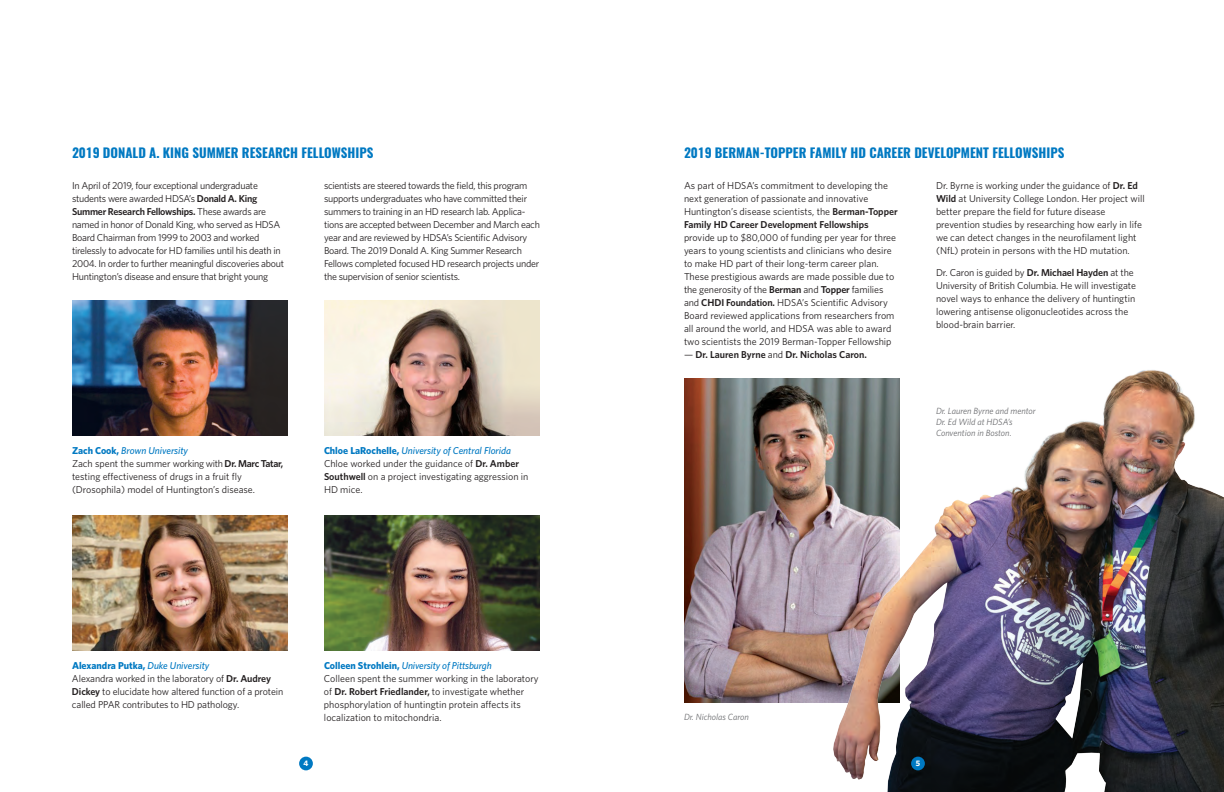
<style>
.page{position:relative;width:1224px;height:792px;background:#fff}
.page>*{position:absolute;margin:0;border:0;box-sizing:border-box;transform-origin:0 0}
.t1{font:700 13px "Oswald";color:#0079c2}
.t2{font:10px/13px "Whitney";letter-spacing:-.01em;color:#231f20}
.t3{font:italic 500 10px "Whitney";letter-spacing:-.01em;color:#0079c2}
.t4{font:600 10px "Whitney";color:#231f20}
.t5{font:700 10px "Whitney";color:#0079c2}
.t6{font:italic 9px/11px "Whitney";color:#6c6d70}
.t7{font:700 8px "Whitney";color:#fff}
.s1{font-weight:600}
.s2{font-weight:700;font-style:normal}
.s3{font-weight:500;font-style:italic}
.s4{font-weight:400}
</style>
<div class="page">
<img style="left:72px;top:300px;width:216px;height:136px">
<img style="left:684px;top:378px;width:126px;height:325px">
<img style="left:810px;top:370px;width:414px;height:422px">
<img style="left:324px;top:300px;width:216px;height:136px">
<img style="left:72px;top:515px;width:216px;height:136px">
<img style="left:324px;top:515px;width:216px;height:136px">
<div style="left:911px;top:757px;width:14px;height:13px;background:#0079c2;border-radius:50%"></div>
<div style="left:299px;top:757px;width:14px;height:13px;background:#0079c2;border-radius:50%"></div>
<p class="t1" style="left:72px;top:144px;width:303px">2019 DONALD A. KING SUMMER RESEARCH FELLOWSHIPS</p>
<p class="t2" style="left:72px;top:179px;width:214px">In April of 2019, four exceptional undergraduate students were awarded HDSA’s <span class="s1">Donald A. King Summer Research Fellowships.</span> These awards are named in honor of Donald King, who served as HDSA Board Chairman from 1999 to 2003 and worked tirelessly to advocate for HD families until his death in 2004. In order to further meaningful discoveries about Huntington’s disease and ensure that bright young</p>
<p class="t2" style="left:324px;top:179px;width:217px">scientists are steered towards the field, this program supports undergraduates who have committed their summers to training in an HD research lab. Applica&shy;tions are accepted between December and March each year and are reviewed by HDSA’s Scientific Advisory Board. The 2019 Donald A. King Summer Research Fellows completed focused HD research projects under the supervision of senior scientists.</p>
<p class="t3" style="left:72px;top:445px;width:118px"><span class="s2">Zach Cook,</span> Brown University</p>
<p class="t2" style="left:72px;top:457px;width:213px">Zach spent the summer working with <span class="s1">Dr. Marc Tatar, </span>testing effectiveness of drugs in a fruit fly (Drosophila) model of Huntington’s disease.</p>
<p class="t3" style="left:324px;top:445px;width:189px"><span class="s2">Chloe LaRochelle,</span> University of Central Florida</p>
<p class="t2" style="left:324px;top:457px;width:206px">Chloe worked under the guidance of <span class="s1">Dr. Amber<br>Southwell</span> on a project investigating aggression in<br>HD mice.</p>
<p class="t5" style="left:72px;top:659px;width:139px">Alexandra Putka, <span class="s3">Duke University</span></p>
<p class="t2" style="left:72px;top:672px;width:213px">Alexandra worked in the laboratory of <span class="s1">Dr. Audrey<br>Dickey</span> to elucidate how altered function of a protein called PPAR contributes to HD pathology.</p>
<p class="t3" style="left:324px;top:659px;width:169px"><span class="s2">Colleen Strohlein,</span> University of Pittsburgh</p>
<p class="t2" style="left:324px;top:672px;width:216px">Colleen spent the summer working in the laboratory of <span class="s1">Dr. Robert Friedlander,</span> to investigate whether phosphorylation of huntingtin protein affects its localization to mitochondria.</p>
<p class="t1" style="left:684px;top:144px;width:382px">2019 BERMAN-TOPPER FAMILY HD CAREER DEVELOPMENT FELLOWSHIPS</p>
<p class="t2" style="left:684px;top:179px;width:215px">As part of HDSA’s commitment to developing the next generation of passionate and innovative Huntington’s disease scientists, the <span class="s1">Berman-Topper Family HD Career Development Fellowships </span>provide up to $80,000 of funding per year for three years to young scientists and clinicians who desire to make HD part of their long-term career plan.<br>These prestigious awards are made possible due to the generosity of the <span class="s1">Berman</span> and <span class="s1">Topper</span> families and <span class="s1">CHDI Foundation.</span> HDSA’s Scientific Advisory Board reviewed applications from researchers from all around the world, and HDSA was able to award two scientists the 2019 Berman-Topper Fellowship</p>
<p class="t4" style="left:684px;top:349px;width:184px"><span class="s4">—</span> Dr. Lauren Byrne <span class="s4">and</span> Dr. Nicholas Caron.</p>
<p class="t2" style="left:936px;top:179px;width:210px">Dr. Byrne is working under the guidance of <span class="s1">Dr. Ed Wild</span> at University College London. Her project will better prepare the field for future disease prevention studies by researching how early in life we can detect changes in the neurofilament light (NfL) protein in persons with the HD mutation.</p>
<p class="t2" style="left:936px;top:266px;width:202px">Dr. Caron is guided by <span class="s1">Dr. Michael Hayden</span> at the University of British Columbia. He will investigate novel ways to enhance the delivery of huntingtin lowering antisense oligonucleotides across the blood-brain barrier.</p>
<p class="t6" style="left:684px;top:711px;width:66px">Dr. Nicholas Caron</p>
<p class="t6" style="left:936px;top:405px;width:101px">Dr. Lauren Byrne and mentor<br>Dr. Ed Wild at HDSA’s<br>Convention in Boston.</p>
<p class="t7" style="left:304px;top:758px;width:6px">4</p>
<p class="t7" style="left:916px;top:758px;width:6px">5</p>
</div>
